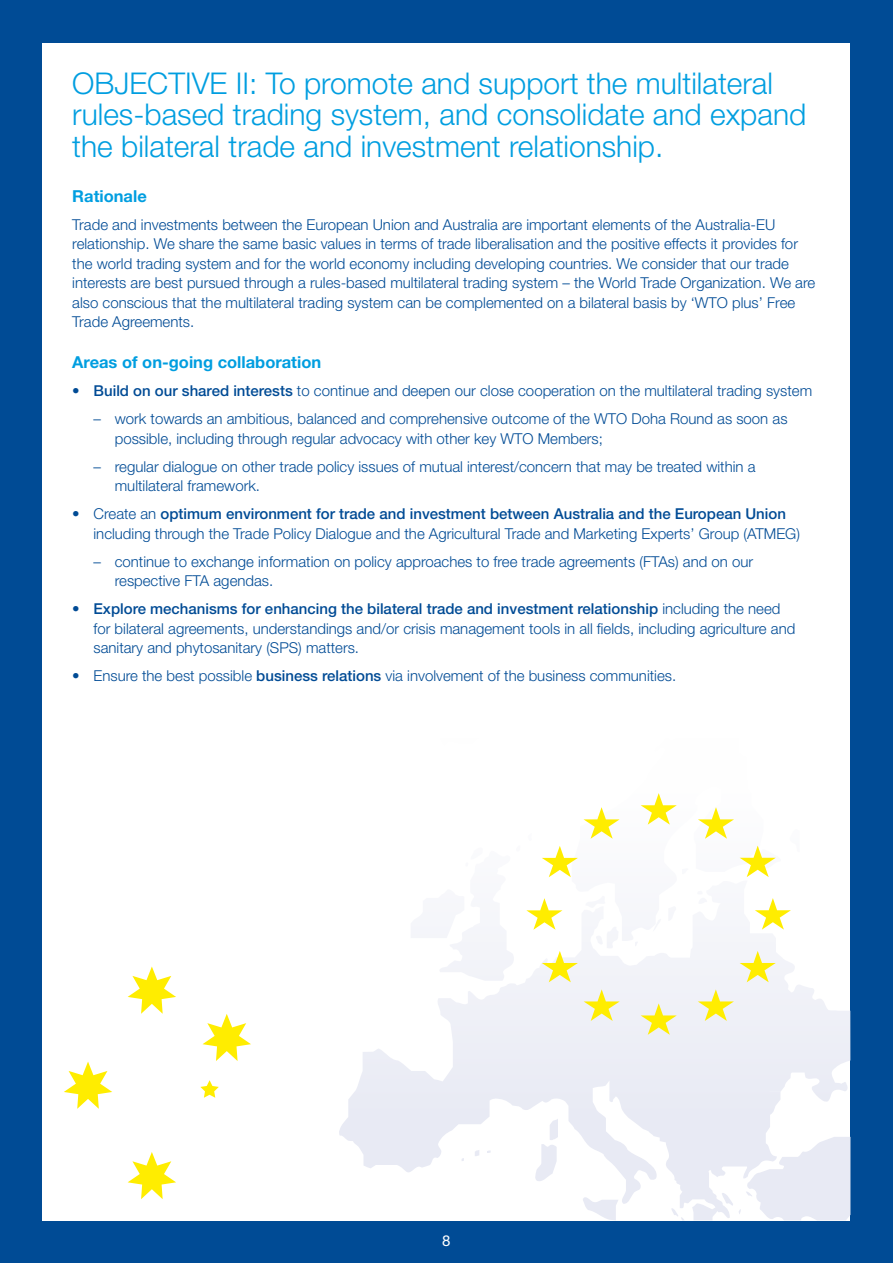
<style>
.page{position:relative;width:893px;height:1263px;background:#004b95}
.page>*{position:absolute;margin:0;border:0;box-sizing:border-box;transform-origin:0 0}
.t1{font:300 30px/31.5px "Helvetica Neue LT Std";color:#009ee0}
.t2{font:700 16.5px "Helvetica Neue LT Std";color:#009ee0}
.t3{font:300 15px/19.5px "Helvetica Neue LT Std";color:#004b95}
.t4{font:15px "Helvetica Neue LT Std";color:#fff}
.s1{font-weight:500}
</style>
<div class="page">
<div style="left:43px;top:43px;width:807px;height:1177px;background:#fff"></div>
<svg style="left:339px;top:963px;width:511px;height:257px;fill:#eeeff6"></svg>
<svg style="left:411px;top:927px;width:115px;height:54px"></svg>
<svg style="left:526px;top:793px;width:265px;height:242px"></svg>
<svg style="left:128px;top:966px;width:48px;height:48px"></svg>
<svg style="left:128px;top:1152px;width:48px;height:47px"></svg>
<svg style="left:203px;top:1014px;width:48px;height:47px"></svg>
<svg style="left:64px;top:1061px;width:48px;height:48px"></svg>
<svg style="left:200px;top:1080px;width:19px;height:18px"></svg>
<h1 class="t1" style="left:72px;top:67px;width:735px">OBJECTIVE II: To promote and support the multilateral rules-based trading system, and consolidate and expand the bilateral trade and investment relationship.</h1>
<p class="t2" style="left:72px;top:186px;width:76px">Rationale</p>
<p class="t3" style="left:72px;top:214px;width:744px">Trade and investments between the European Union and Australia are important elements of the Australia-EU relationship. We share the same basic values in terms of trade liberalisation and the positive effects it provides for the world trading system and for the world economy including developing countries. We consider that our trade interests are best pursued through a rules-based multilateral trading system – the World Trade Organization. We are also conscious that the multilateral trading system can be complemented on a bilateral basis by ‘WTO plus’ Free Trade Agreements.</p>
<p class="t2" style="left:72px;top:352px;width:250px">Areas of on-going collaboration</p>
<p class="t3" style="left:72px;top:381px;width:741px">• <span class="s1">Build on our shared interests</span> to continue and deepen our close cooperation on the multilateral trading system</p>
<p class="t3" style="left:115px;top:409px;width:674px;text-indent:-21px">– work towards an ambitious, balanced and comprehensive outcome of the WTO Doha Round as soon as possible, including through regular advocacy with other key WTO Members;</p>
<p class="t3" style="left:115px;top:456px;width:642px;text-indent:-21px">– regular dialogue on other trade policy issues of mutual interest/concern that may be treated within a multilateral framework.</p>
<p class="t3" style="left:94px;top:504px;width:708px;text-indent:-21px">• Create an <span class="s1">optimum environment for trade and investment between Australia and the European Union </span>including through the Trade Policy Dialogue and the Agricultural Trade and Marketing Experts’ Group (ATMEG)</p>
<p class="t3" style="left:115px;top:551px;width:640px;text-indent:-21px">– continue to exchange information on policy approaches to free trade agreements (FTAs) and on our respective FTA agendas.</p>
<p class="t3" style="left:94px;top:599px;width:703px;text-indent:-21px">• <span class="s1">Explore mechanisms for enhancing the bilateral trade and investment relationship</span> including the need for bilateral agreements, understandings and/or crisis management tools in all fields, including agriculture and sanitary and phytosanitary (SPS) matters.</p>
<p class="t3" style="left:72px;top:666px;width:605px">• Ensure the best possible <span class="s1">business relations</span> via involvement of the business communities.</p>
<p class="t4" style="left:442px;top:1231px;width:10px">8</p>
</div>
